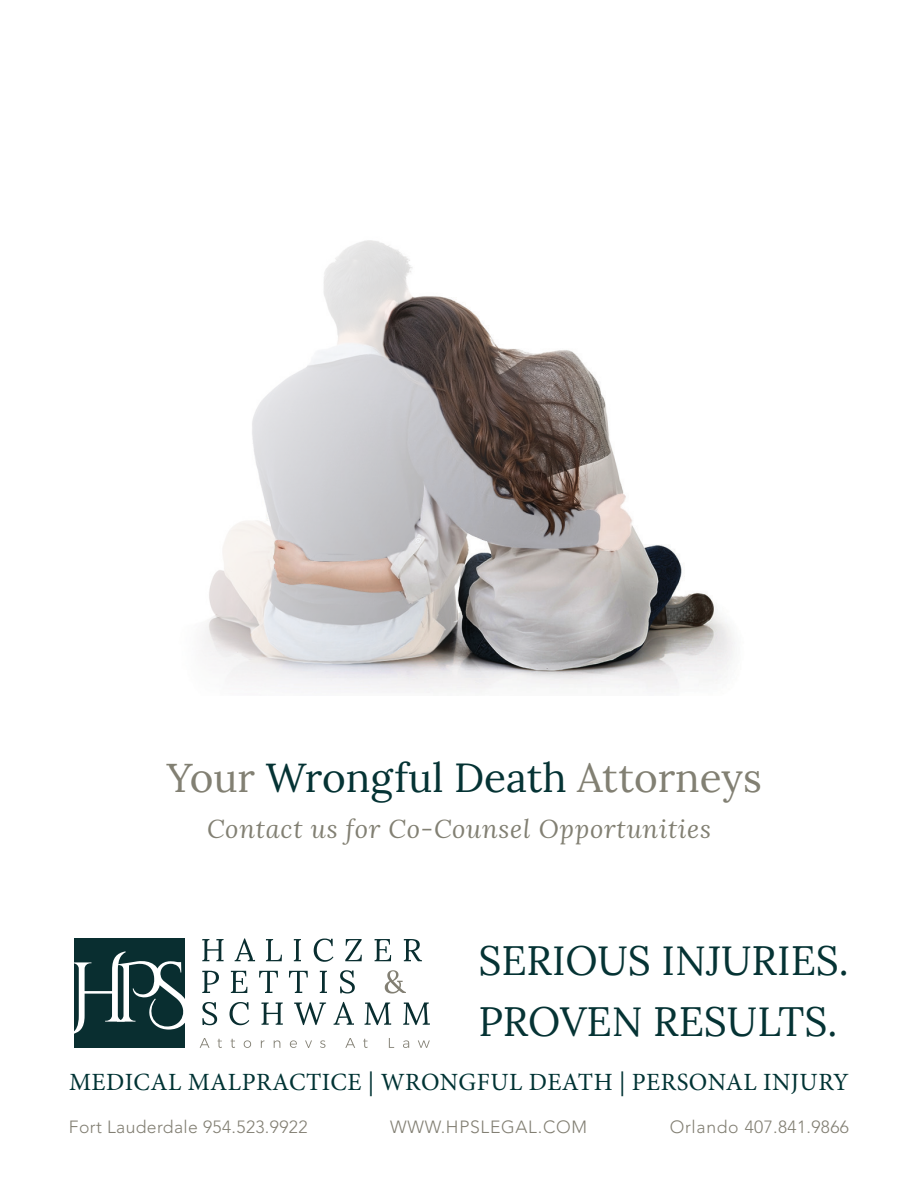
<style>
.page{position:relative;width:918px;height:1188px;background:#fff}
.page>*{position:absolute;margin:0;border:0;box-sizing:border-box;transform-origin:0 0}
.t1{font:40.95px/61.5px "Lora";color:#053334}
.t2{font:40.5px "Lora";color:#828073}
.t3{font:italic 25.5px "Lora";letter-spacing:.03em;color:#828073}
.t4{font:24.75px "Minion Pro";letter-spacing:.02em;color:#003334}
.t5{font:300 17.55px "Avenir LT Std";letter-spacing:.02em;color:#827f73}
.t6{font:300 17.55px "Avenir LT Std";letter-spacing:.04em;color:#827f73}
.s1{color:#053334}
</style>
<div class="page">
<svg style="left:235px;top:938px;width:20px;height:23px"></svg>
<svg style="left:266px;top:939px;width:16px;height:22px"></svg>
<svg style="left:294px;top:939px;width:7px;height:22px"></svg>
<svg style="left:314px;top:939px;width:19px;height:23px"></svg>
<svg style="left:345px;top:939px;width:17px;height:22px"></svg>
<svg style="left:375px;top:939px;width:16px;height:22px"></svg>
<svg style="left:404px;top:939px;width:18px;height:22px"></svg>
<svg style="left:231px;top:971px;width:16px;height:22px"></svg>
<svg style="left:259px;top:971px;width:19px;height:22px"></svg>
<svg style="left:289px;top:971px;width:19px;height:22px"></svg>
<svg style="left:320px;top:971px;width:7px;height:22px"></svg>
<svg style="left:340px;top:970px;width:15px;height:24px"></svg>
<svg style="left:385px;top:970px;width:21px;height:24px"></svg>
<svg style="left:230px;top:1002px;width:19px;height:23px"></svg>
<svg style="left:262px;top:1003px;width:21px;height:22px"></svg>
<svg style="left:294px;top:1002px;width:32px;height:23px"></svg>
<svg style="left:334px;top:1002px;width:20px;height:23px"></svg>
<svg style="left:365px;top:1003px;width:26px;height:22px"></svg>
<svg style="left:403px;top:1003px;width:27px;height:22px"></svg>
<svg style="left:231px;top:1039px;width:4px;height:9px"></svg>
<svg style="left:244px;top:1040px;width:7px;height:8px"></svg>
<svg style="left:261px;top:1040px;width:3px;height:8px"></svg>
<svg style="left:274px;top:1040px;width:6px;height:8px"></svg>
<svg style="left:290px;top:1040px;width:7px;height:8px"></svg>
<svg style="left:305px;top:1040px;width:7px;height:8px"></svg>
<svg style="left:320px;top:1040px;width:5px;height:8px"></svg>
<svg style="left:345px;top:1038px;width:10px;height:10px"></svg>
<svg style="left:363px;top:1039px;width:5px;height:9px"></svg>
<svg style="left:389px;top:1038px;width:5px;height:10px"></svg>
<svg style="left:403px;top:1040px;width:6px;height:8px"></svg>
<svg style="left:418px;top:1040px;width:12px;height:8px"></svg>
<svg style="left:74px;top:939px;width:150px;height:109px"></svg>
<img style="left:203px;top:240px;width:532px;height:453px">
<h2 class="t2" style="left:167px;top:747px;width:596px">Your <span class="s1">Wrongful Death</span> Attorneys</h2>
<p class="t3" style="left:207px;top:812px;width:505px">Contact us for Co-Counsel Opportunities</p>
<h1 class="t1" style="left:478px;top:926px;width:372px">SERIOUS INJURIES.<br>PROVEN RESULTS.</h1>
<p class="t4" style="left:69px;top:1065px;width:781px">MEDICAL MALPRACTICE | WRONGFUL DEATH | PERSONAL INJURY</p>
<p class="t5" style="left:69px;top:1117px;width:240px">Fort Lauderdale 954.523.9922</p>
<p class="t6" style="left:390px;top:1117px;width:198px">WWW.HPSLEGAL.COM</p>
<p class="t5" style="left:670px;top:1117px;width:181px">Orlando 407.841.9866</p>
</div>
